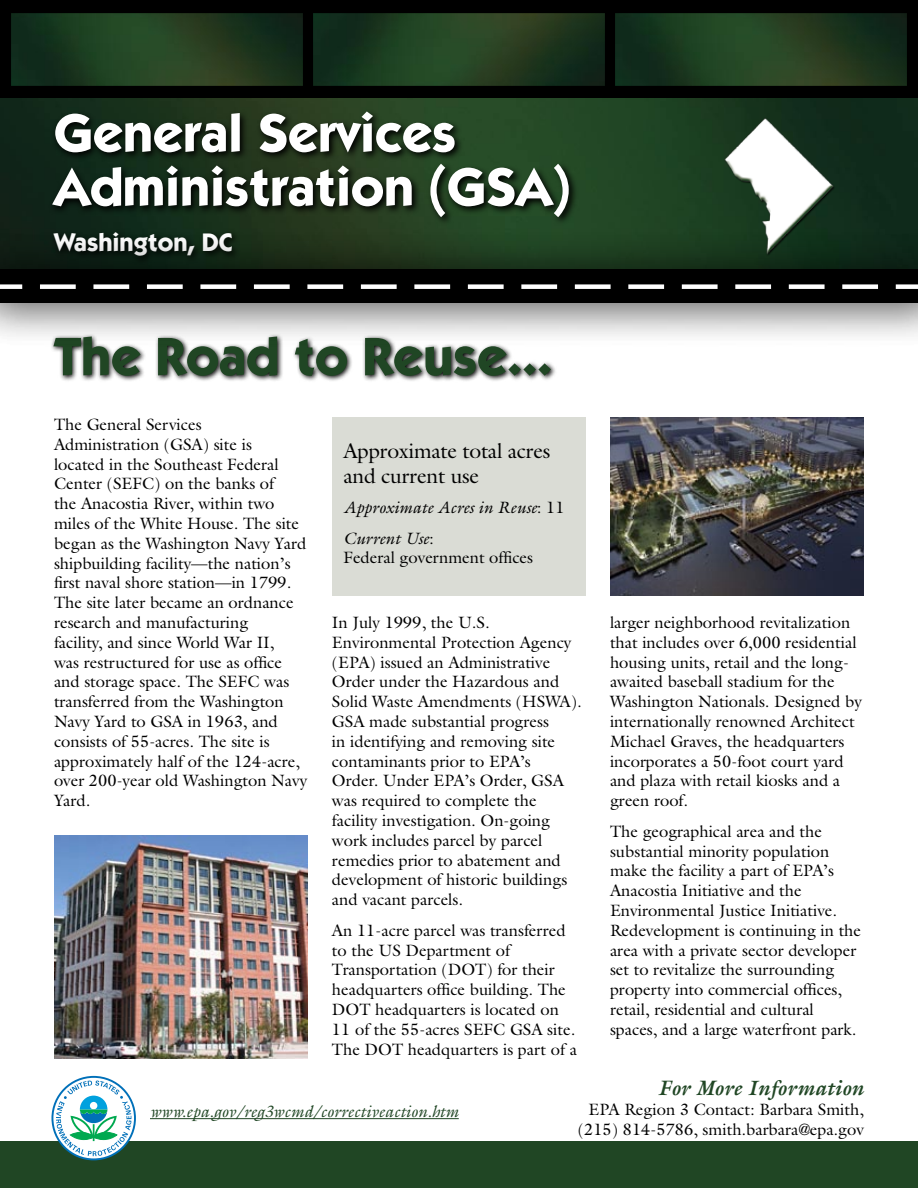
<style>
.page{position:relative;width:918px;height:1188px;background:#fff}
.page>*{position:absolute;margin:0;border:0;box-sizing:border-box;transform-origin:0 0}
.t1{font:700 54px/54px "Itc Kabel";color:#fff}
.t2{font:700 54px "Itc Kabel";color:#204624}
.t3{font:700 25.5px "Itc Kabel";color:#fff}
.t4{font:21px/25.2px "Galliard";letter-spacing:-.01em;color:#000}
.t5{font:italic 700 21px "Galliard";color:#204624}
.t6{font:16.5px/19.8px "Galliard";color:#000}
.t7{font:italic 16.5px "Galliard";color:#204624}
.t8{font:italic 16.5px/30.3px "Galliard";color:#000}
.s1{font-style:normal}
</style>
<div class="page">
<img style="left:0;top:98px;width:918px;height:125px">
<div style="left:0;top:1142px;width:918px;height:46px;background:#204624"></div>
<hr style="left:150px;top:1118px;width:309px;height:1px;background:#204624">
<div style="left:332px;top:417px;width:254px;height:179px;background:#dadcd5"></div>
<svg style="left:52px;top:1077px;width:83px;height:82px"></svg>
<div style="left:51px;top:1076px;width:85px;height:84px;border:2px solid #0070b9;border-radius:50%"></div>
<svg style="left:56px;top:1081px;width:75px;height:75px"></svg>
<svg style="left:60px;top:367px;width:496px;height:14px"></svg>
<svg style="left:48px;top:108px;width:693px;height:115px;background:#19301a"></svg>
<div style="left:0;top:0;width:918px;height:98px;background:#000"></div>
<img style="left:13px;top:15px;width:288px;height:69px">
<div style="left:10px;top:12px;width:294px;height:75px;border:2px solid #000"></div>
<img style="left:617px;top:15px;width:288px;height:69px">
<div style="left:614px;top:12px;width:294px;height:75px;border:2px solid #000"></div>
<img style="left:315px;top:15px;width:288px;height:69px">
<div style="left:312px;top:12px;width:294px;height:75px;border:2px solid #000"></div>
<div style="left:0;top:223px;width:918px;height:144px;background:#000;opacity:.75"></div>
<svg style="left:0;top:284px;width:918px;height:5px"></svg>
<img style="left:54px;top:836px;width:254px;height:223px">
<img style="left:610px;top:417px;width:254px;height:178px">
<img style="left:704px;top:111px;width:149px;height:149px">
<h1 class="t1" style="left:54px;top:106px;width:518px">General Services<br>Administration (GSA)</h1>
<h2 class="t3" style="left:54px;top:226px;width:181px">Washington, DC</h2>
<h1 class="t2" style="left:54px;top:324px;width:500px">The Road to Reuse...</h1>
<p class="t6" style="left:54px;top:414px;width:255px">The General Services<br>Administration (GSA) site is<br>located in the Southeast Federal<br>Center (SEFC) on the banks of<br>the Anacostia River, within two miles of the White House. The site began as the Washington Navy Yard shipbuilding facility—the nation’s first naval shore station—in 1799.<br>The site later became an ordnance research and manufacturing<br>facility, and since World War II,<br>was restructured for use as office and storage space. The SEFC was transferred from the Washington<br>Navy Yard to GSA in 1963, and consists of 55-acres. The site is approximately half of the 124-acre, over 200-year old Washington Navy<br>Yard.</p>
<p class="t4" style="left:344px;top:438px;width:209px">Approximate total acres and current use</p>
<p class="t8" style="left:344px;top:492px;width:223px">Approximate Acres in Reuse<span class="s1">: 11<br></span>Current Use<span class="s1">:</span></p>
<p class="t6" style="left:344px;top:548px;width:191px">Federal government offices</p>
<p class="t6" style="left:332px;top:612px;width:251px">In July 1999, the U.S.<br>Environmental Protection Agency (EPA) issued an Administrative<br>Order under the Hazardous and<br>Solid Waste Amendments (HSWA).<br>GSA made substantial progress<br>in identifying and removing site contaminants prior to EPA’s<br>Order. Under EPA’s Order, GSA was required to complete the facility investigation. On-going work includes parcel by parcel remedies prior to abatement and development of historic buildings and vacant parcels.</p>
<p class="t6" style="left:332px;top:920px;width:246px">An 11-acre parcel was transferred to the US Department of<br>Transportation (DOT) for their headquarters office building. The<br>DOT headquarters is located on<br>11 of the 55-acres SEFC GSA site.<br>The DOT headquarters is part of a</p>
<p class="t6" style="left:610px;top:612px;width:253px">larger neighborhood revitalization that includes over 6,000 residential housing units, retail and the long&shy;awaited baseball stadium for the Washington Nationals. Designed by internationally renowned Architect Michael Graves, the headquarters incorporates a 50-foot court yard and plaza with retail kiosks and a green roof.</p>
<p class="t6" style="left:610px;top:821px;width:253px">The geographical area and the substantial minority population make the facility a part of EPA’s Anacostia Initiative and the Environmental Justice Initiative.<br>Redevelopment is continuing in the area with a private sector developer set to revitalize the surrounding property into commercial offices, retail, residential and cultural spaces, and a large waterfront park.</p>
<p class="t7" style="left:150px;top:1101px;width:310px">www.epa.gov/reg3wcmd/correctiveaction.htm</p>
<p class="t5" style="left:658px;top:1075px;width:208px">For More Information</p>
<p class="t6" style="left:578px;top:1099px;width:288px;text-align:right">EPA Region 3 Contact: Barbara Smith, (215) 814-5786, smith.barbara@epa.gov</p>
</div>
